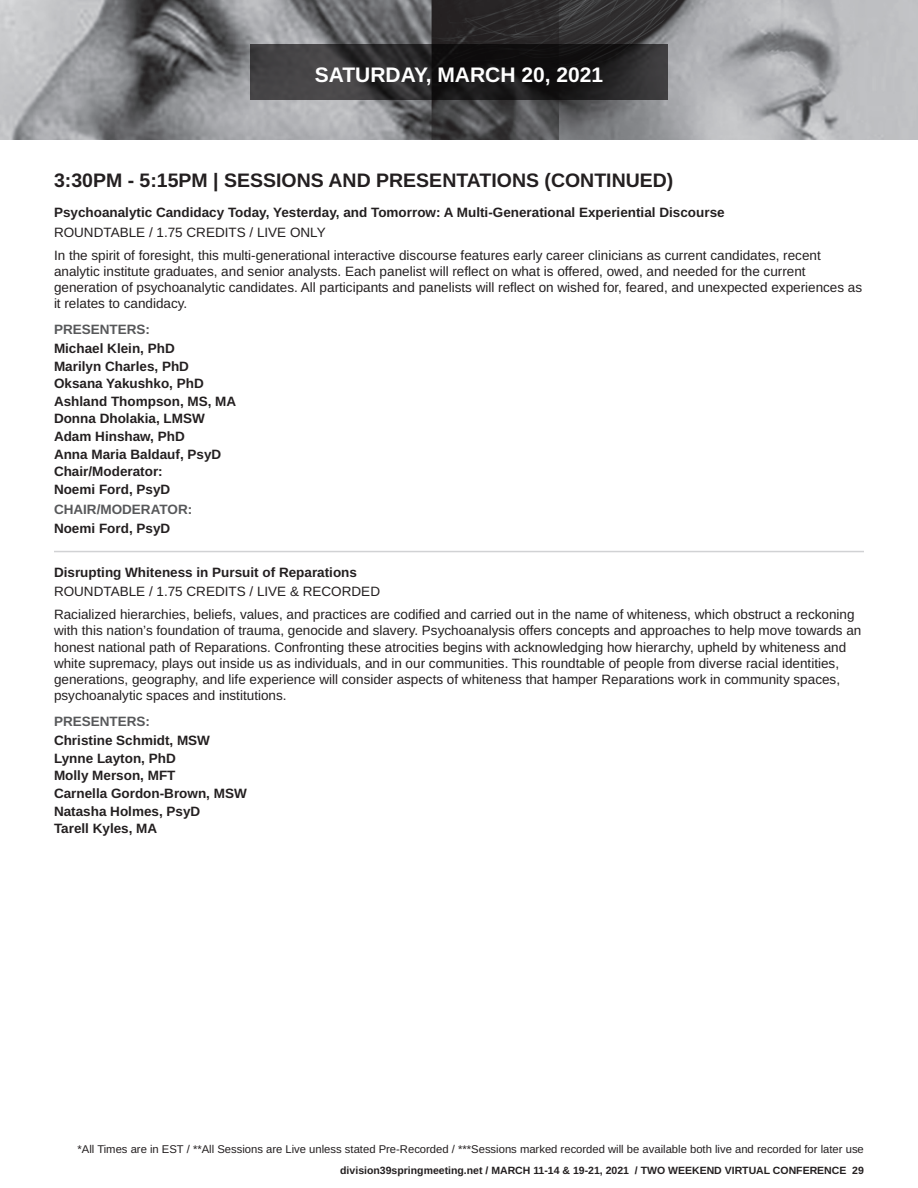
<style>
.page{position:relative;width:918px;height:1188px;background:#fff}
.page>*{position:absolute;margin:0;border:0;box-sizing:border-box;transform-origin:0 0}
.t1{font:700 21px "Arimo";color:#fff}
.t2{font:700 19.5px "Arimo";color:#231f20}
.t3{font:13.5px/16.2px "Arimo";color:#231f20}
.t4{font:700 13.5px/17.5px "Arimo";color:#231f20}
.t5{font:700 13.5px "Arimo";color:#57585a}
.t6{font:11.25px "Arimo";color:#231f20}
.t7{font:700 10.5px "Arimo";color:#231f20}
</style>
<div class="page">
<img style="left:0;top:0;width:918px;height:140px">
<svg style="left:250px;top:45px;width:418px;height:55px;background:#292729"></svg>
<hr style="left:54px;top:551px;width:810px;height:1px;background:#d1d2d4">
<h1 class="t1" style="left:315px;top:60px;width:290px">SATURDAY, MARCH 20, 2021</h1>
<h2 class="t2" style="left:54px;top:167px;width:621px">3:30PM - 5:15PM | SESSIONS AND PRESENTATIONS (CONTINUED)</h2>
<p class="t4" style="left:54px;top:204px;width:672px">Psychoanalytic Candidacy Today, Yesterday, and Tomorrow: A Multi-Generational Experiential Discourse</p>
<p class="t3" style="left:54px;top:221px;width:768px;line-height:23px">ROUNDTABLE / 1.75 CREDITS / LIVE ONLY<br>In the spirit of foresight, this multi-generational interactive discourse features early career clinicians as current candidates, recent</p>
<p class="t3" style="left:54px;top:263px;width:810px">analytic institute graduates, and senior analysts. Each panelist will reflect on what is offered, owed, and needed for the current generation of psychoanalytic candidates. All participants and panelists will reflect on wished for, feared, and unexpected experiences as it relates to candidacy.</p>
<p class="t5" style="left:54px;top:319px;width:98px">PRESENTERS:</p>
<p class="t4" style="left:54px;top:340px;width:184px">Michael Klein, PhD<br>Marilyn Charles, PhD<br>Oksana Yakushko, PhD<br>Ashland Thompson, MS, MA<br>Donna Dholakia, LMSW<br>Adam Hinshaw, PhD<br>Anna Maria Baldauf, PsyD<br>Chair/Moderator:<br>Noemi Ford, PsyD</p>
<p class="t5" style="left:54px;top:500px;width:140px">CHAIR/MODERATOR:</p>
<p class="t4" style="left:54px;top:520px;width:118px">Noemi Ford, PsyD</p>
<p class="t4" style="left:54px;top:563px;width:305px">Disrupting Whiteness in Pursuit of Reparations</p>
<p class="t3" style="left:54px;top:580px;width:802px;line-height:23px">ROUNDTABLE / 1.75 CREDITS / LIVE &amp; RECORDED<br>Racialized hierarchies, beliefs, values, and practices are codified and carried out in the name of whiteness, which obstruct a reckoning</p>
<p class="t3" style="left:54px;top:623px;width:809px">with this nation’s foundation of trauma, genocide and slavery. Psychoanalysis offers concepts and approaches to help move towards an honest national path of Reparations. Confronting these atrocities begins with acknowledging how hierarchy, upheld by whiteness and white supremacy, plays out inside us as individuals, and in our communities. This roundtable of people from diverse racial identities, generations, geography, and life experience will consider aspects of whiteness that hamper Reparations work in community spaces, psychoanalytic spaces and institutions.</p>
<p class="t5" style="left:54px;top:712px;width:98px">PRESENTERS:</p>
<p class="t4" style="left:54px;top:732px;width:194px">Christine Schmidt, MSW<br>Lynne Layton, PhD<br>Molly Merson, MFT<br>Carnella Gordon-Brown, MSW<br>Natasha Holmes, PsyD<br>Tarell Kyles, MA</p>
<p class="t6" style="left:78px;top:1141px;width:788px">*All Times are in EST / **All Sessions are Live unless stated Pre-Recorded / ***Sessions marked recorded will be available both live and recorded for later use</p>
<p class="t7" style="left:340px;top:1163px;width:525px">division39springmeeting.net / MARCH 11-14 &amp; 19-21, 2021 / TWO WEEKEND VIRTUAL CONFERENCE 29</p>
</div>
